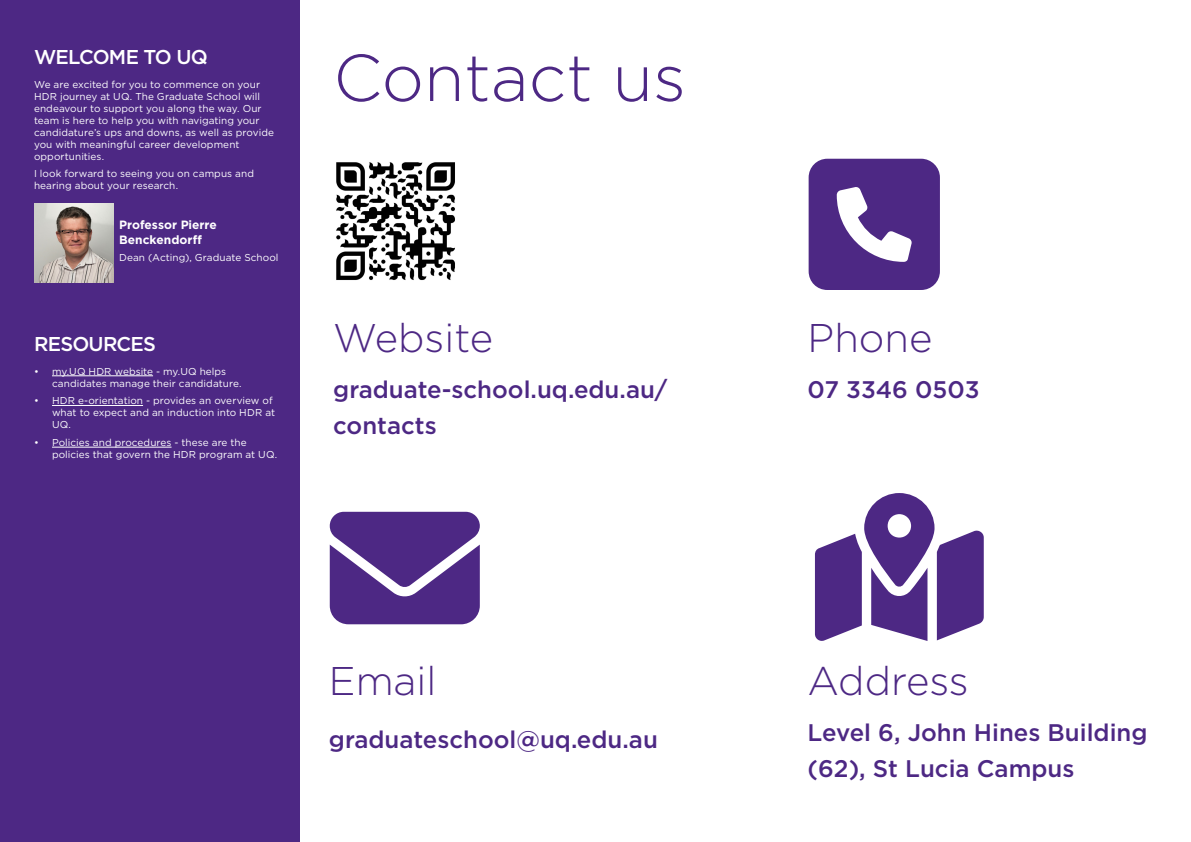
<style>
.page{position:relative;width:1191px;height:842px;background:#fff}
.page>*{position:absolute;margin:0;border:0;box-sizing:border-box;transform-origin:0 0}
.t1{font:300 66px "Gotham";color:#4d2884}
.t2{font:300 40px "Gotham";color:#4d2884}
.t3{font:500 24px/36px "Gotham";color:#4d2884}
.t4{font:500 20px "Gotham";letter-spacing:-.04em;color:#fff}
.t5{font:700 12px/14.4px "Gotham";color:#fff}
.t6{font:10px/12px "Gotham";letter-spacing:.005em;color:#fff}
</style>
<div class="page">
<div style="left:0;top:0;width:299px;height:842px;background:#4d2884"></div>
<hr style="left:52px;top:376px;width:101px;height:1px;background:#fff">
<hr style="left:52px;top:405px;width:91px;height:1px;background:#fff">
<hr style="left:52px;top:447px;width:119px;height:1px;background:#fff">
<img style="left:336px;top:162px;width:119px;height:118px">
<img style="left:34px;top:203px;width:79px;height:80px">
<p class="t4" style="left:34px;top:44px;width:175px">WELCOME TO UQ</p>
<p class="t6" style="left:34px;top:78px;width:241px">We are excited for you to commence on your HDR journey at UQ. The Graduate School will endeavour to support you along the way. Our team is here to help you with navigating your candidature’s ups and downs, as well as provide you with meaningful career development opportunities.</p>
<p class="t6" style="left:34px;top:167px;width:221px">I look forward to seeing you on campus and hearing about your research.</p>
<p class="t5" style="left:119px;top:218px;width:99px">Professor Pierre<br>Benckendorff</p>
<p class="t6" style="left:119px;top:252px;width:161px">Dean (Acting), Graduate School</p>
<p class="t4" style="left:34px;top:331px;width:124px">RESOURCES</p>
<p class="t6" style="left:52px;top:365px;width:191px;text-indent:-18px">• my.UQ HDR website - my.UQ helps candidates manage their candidature.</p>
<p class="t6" style="left:52px;top:395px;width:225px;text-indent:-18px">• HDR e-orientation - provides an overview of what to expect and an induction into HDR at<br>UQ.</p>
<p class="t6" style="left:52px;top:436px;width:227px;text-indent:-18px">• Policies and procedures - these are the policies that govern the HDR program at UQ.</p>
<p class="t1" style="left:333px;top:36px;width:354px">Contact us</p>
<p class="t2" style="left:333px;top:313px;width:161px">Website</p>
<p class="t3" style="left:333px;top:371px;width:336px">graduate-school.uq.edu.au/ contacts</p>
<p class="t2" style="left:329px;top:655px;width:109px">Email</p>
<p class="t3" style="left:329px;top:721px;width:330px">graduateschool@uq.edu.au</p>
<p class="t2" style="left:807px;top:313px;width:126px">Phone</p>
<p class="t3" style="left:807px;top:371px;width:173px">07 3346 0503</p>
<p class="t2" style="left:807px;top:655px;width:163px">Address</p>
<p class="t3" style="left:807px;top:714px;width:341px">Level 6, John Hines Building (62), St Lucia Campus</p>
</div>
